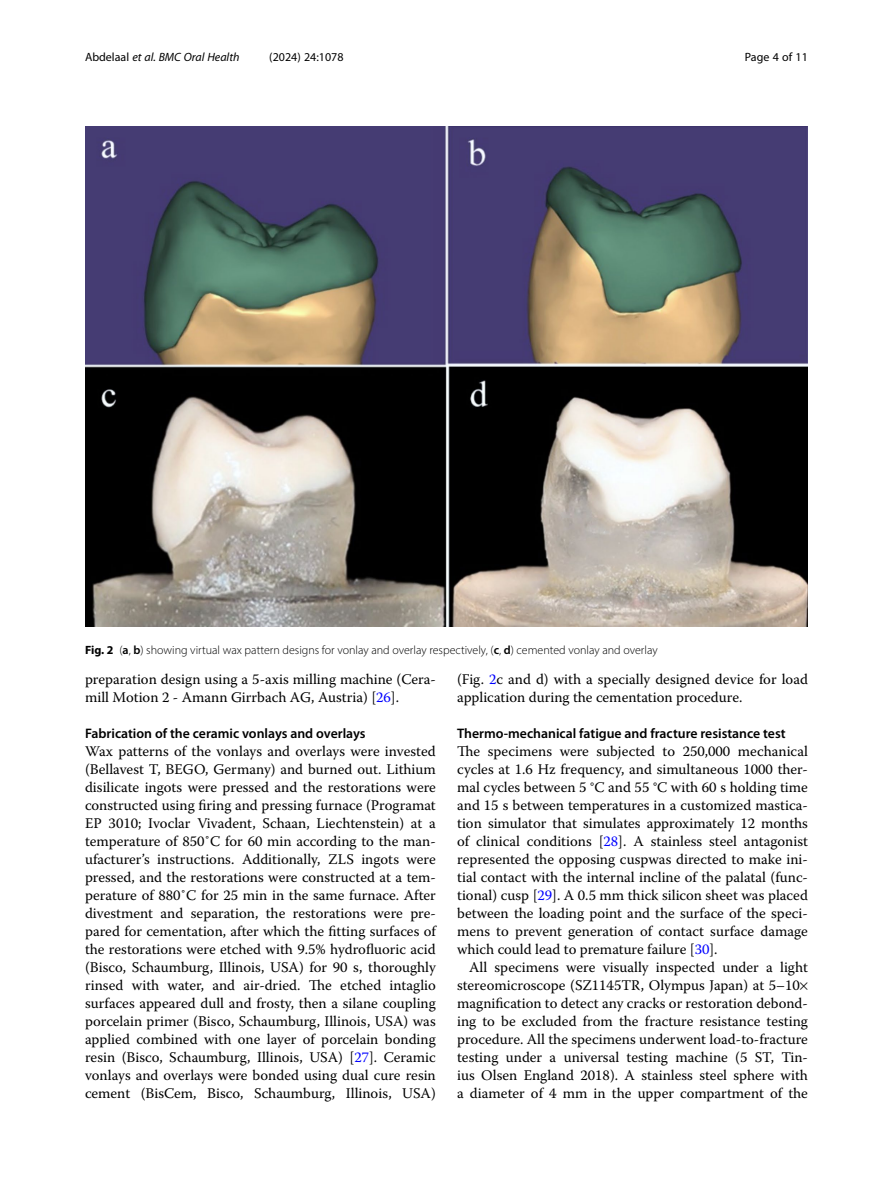
<style>
.page{position:relative;width:893px;height:1191px;background:#fff}
.page>*{position:absolute;margin:0;border:0;box-sizing:border-box;transform-origin:0 0}
.Body_Text{font:14.7px/18px "Warnock Pro";color:#000}
.Body_Text_Indent{font:14.7px/18px "Warnock Pro";color:#000}
.Head_2{font:600 13.8px "Myriad Pro";color:#000}
.Figure_Caption{font:300 12px "Myriad Pro";color:#000}
.t1{font:italic 12px "Myriad Pro";color:#000}
.t2{font:12px "Myriad Pro";color:#000}
.s1{font-style:normal}
.s2{font-weight:700}
.s3{font-weight:600}
.s4{color:#00f}
</style>
<div class="page">
<img style="left:85px;top:126px;width:723px;height:501px">
<p class="t1" style="left:85px;top:50px;width:156px"><span class="s1">Abdelaal</span> et al. BMC Oral Health</p>
<p class="t2" style="left:269px;top:50px;width:76px">(2024) 24:1078</p>
<p class="t2" style="left:745px;top:50px;width:65px">Page 4 of 11</p>
<p class="Figure_Caption" style="left:85px;top:643px;width:574px"><span class="s2">Fig. 2</span> (<span class="s3">a</span>, <span class="s3">b</span>) showing virtual wax pattern designs for vonlay and overlay respectively, (<span class="s3">c</span>, <span class="s3">d</span>) cemented vonlay and overlay</p>
<p class="Body_Text" style="left:85px;top:670px;width:352px">preparation design using a 5-axis milling machine (Cera&shy;mill Motion 2 - Amann Girrbach AG, Austria) [<span class="s4">26</span>].</p>
<p class="Head_2" style="left:85px;top:725px;width:282px">Fabrication of the ceramic vonlays and overlays</p>
<p class="Body_Text" style="left:85px;top:742px;width:352px;text-align:justify">Wax patterns of the vonlays and overlays were invested (Bellavest T, BEGO, Germany) and burned out. Lithium disilicate ingots were pressed and the restorations were constructed using firing and pressing furnace (Programat EP 3010; Ivoclar Vivadent, Schaan, Liechtenstein) at a temperature of 850˚C for 60 min according to the man&shy;ufacturer’s instructions. Additionally, ZLS ingots were pressed, and the restorations were constructed at a tem&shy;perature of 880˚C for 25 min in the same furnace. After divestment and separation, the restorations were pre&shy;pared for cementation, after which the fitting surfaces of the restorations were etched with 9.5% hydrofluoric acid (Bisco, Schaumburg, Illinois, USA) for 90 s, thoroughly rinsed with water, and air-dried. The etched intaglio surfaces appeared dull and frosty, then a silane coupling porcelain primer (Bisco, Schaumburg, Illinois, USA) was applied combined with one layer of porcelain bonding resin (Bisco, Schaumburg, Illinois, USA) [<span class="s4">27</span>]. Ceramic vonlays and overlays were bonded using dual cure resin cement (BisCem, Bisco, Schaumburg, Illinois, USA)</p>
<p class="Body_Text" style="left:457px;top:670px;width:352px">(Fig. <span class="s4">2</span>c and d) with a specially designed device for load application during the cementation procedure.</p>
<p class="Head_2" style="left:457px;top:725px;width:330px">Thermo-mechanical fatigue and fracture resistance test</p>
<p class="Body_Text" style="left:457px;top:742px;width:352px;text-align:justify">The specimens were subjected to 250,000 mechanical cycles at 1.6 Hz frequency, and simultaneous 1000 ther&shy;mal cycles between 5 °C and 55 °C with 60 s holding time and 15 s between temperatures in a customized mastica&shy;tion simulator that simulates approximately 12 months of clinical conditions [<span class="s4">28</span>]. A stainless steel antagonist represented the opposing cuspwas directed to make ini&shy;tial contact with the internal incline of the palatal (func&shy;tional) cusp [<span class="s4">29</span>]. A 0.5 mm thick silicon sheet was placed between the loading point and the surface of the speci&shy;mens to prevent generation of contact surface damage which could lead to premature failure [<span class="s4">30</span>].</p>
<p class="Body_Text_Indent" style="left:457px;top:958px;width:352px;text-indent:12px">All specimens were visually inspected under a light stereomicroscope (SZ1145TR, Olympus Japan) at 5–10 magnification to detect any cracks or restoration debond&shy;ing to be excluded from the fracture resistance testing procedure. All the specimens underwent load-to-fracture testing under a universal testing machine (5 ST, Tin&shy;ius Olsen England 2018). A stainless steel sphere with a diameter of 4 mm in the upper compartment of the</p>
</div>
